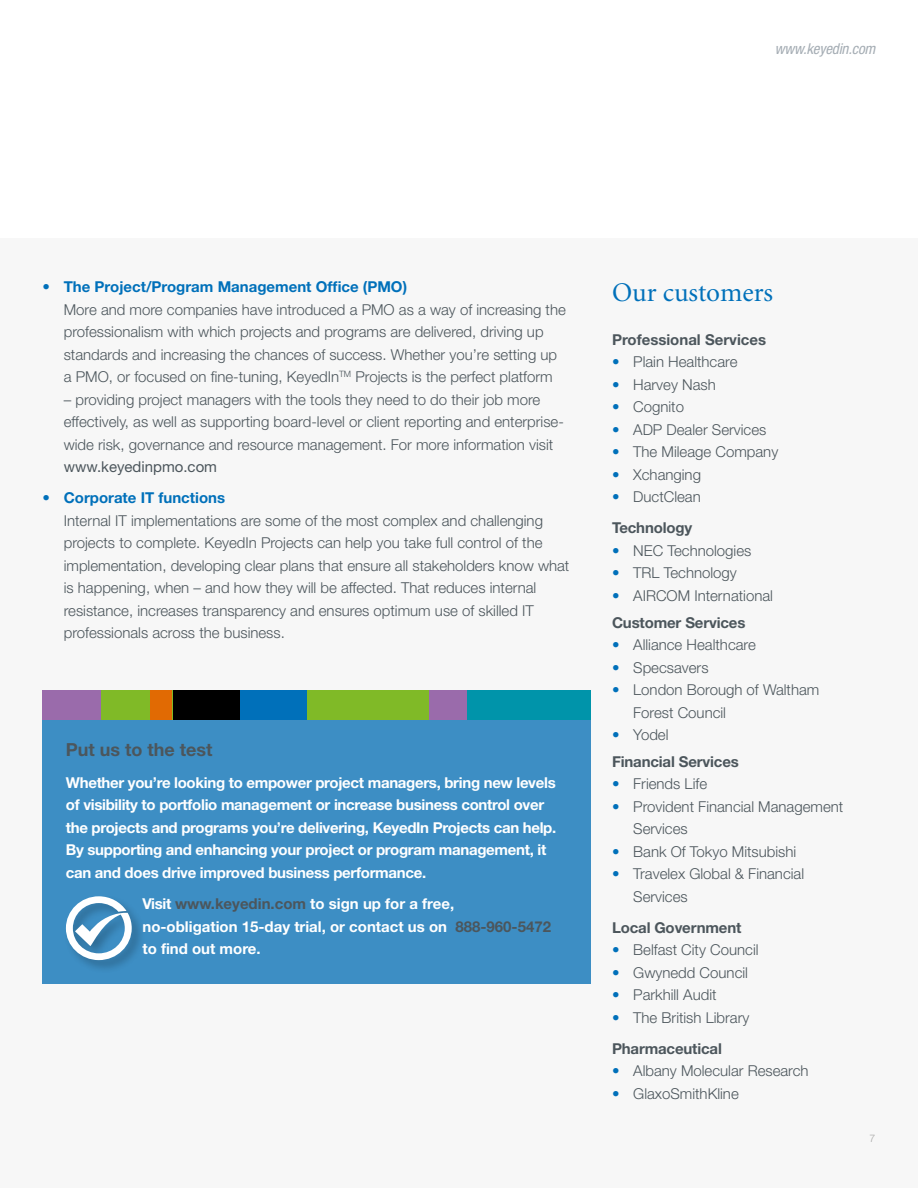
<style>
.page{position:relative;width:918px;height:1188px;background:#fff}
.page>*{position:absolute;margin:0;border:0;box-sizing:border-box;transform-origin:0 0}
.t1{font:27px "Minion";color:#0070ba}
.t2{font:700 18px "Helvetica Neue";color:#4c565c}
.t3{font:300 15px/22.5px "Helvetica Neue";color:#4c565c}
.t4{font:700 15px/22.5px "Helvetica Neue";letter-spacing:-.02em;color:#fff}
.t5{font:700 15px/22.5px "Helvetica Neue";color:#fff}
.t6{font:700 15px/31px "Helvetica Neue";letter-spacing:-.01em;color:#4c565c}
.t7{font:15px "Helvetica Neue";color:#4c565c}
.t8{font:italic condensed 15px "Helvetica Neue";letter-spacing:-.01em;color:#a5adb4}
.t9{font:300 10.5px "Helvetica Neue";color:#a8a8a7}
.s1{color:#0070ba}
.s2{font-weight:700;color:#0070ba}
.s3{color:#4c565c}
.s4{font-weight:300;color:#0070ba}
.s5{font-weight:300}
.s6{font-weight:700}
</style>
<div class="page">
<div style="left:0;top:238px;width:918px;height:950px;background:#f7f7f7"></div>
<div style="left:43px;top:703px;width:548px;height:280px;background:#3d8ec4"></div>
<div style="left:99px;top:690px;width:492px;height:29px;background:#80ba27"></div>
<div style="left:43px;top:690px;width:58px;height:29px;background:#9a6bab"></div>
<div style="left:150px;top:690px;width:22px;height:29px;background:#e16a03"></div>
<div style="left:173px;top:690px;width:67px;height:29px;background:#000"></div>
<div style="left:240px;top:690px;width:67px;height:29px;background:#0070ba"></div>
<div style="left:429px;top:690px;width:38px;height:29px;background:#9a6bab"></div>
<div style="left:467px;top:690px;width:124px;height:29px;background:#0094aa"></div>
<div style="left:64px;top:894px;width:82px;height:80px;background:#000;opacity:.25"></div>
<svg style="left:66px;top:896px;width:66px;height:64px"></svg>
<p class="t8" style="left:775px;top:40px;width:102px">www.keyedin.com</p>
<p class="t3" style="left:64px;top:276px;width:504px;text-indent:-21px"><span class="s1">•</span> <span class="s2">The Project/Program Management Office (PMO)<br></span>More and more companies have introduced a PMO as a way of increasing the professionalism with which projects and programs are delivered, driving up standards and increasing the chances of success. Whether you’re setting up a PMO, or focused on fine-tuning, KeyedIn<sup>TM</sup> Projects is the perfect platform</p>
<p class="t3" style="left:64px;top:388px;width:502px">– providing project managers with the tools they need to do their job more effectively, as well as supporting board-level or client reporting and enterprise&shy;wide risk, governance and resource management. For more information visit</p>
<p class="t7" style="left:64px;top:458px;width:155px">www.keyedinpmo.com</p>
<p class="t3" style="left:64px;top:487px;width:507px;text-indent:-21px"><span class="s1">•</span> <span class="s2">Corporate IT functions<br></span>Internal IT implementations are some of the most complex and challenging projects to complete. KeyedIn Projects can help you take full control of the implementation, developing clear plans that ensure all stakeholders know what is happening, when – and how they will be affected. That reduces internal resistance, increases transparency and ensures optimum use of skilled IT professionals across the business.</p>
<p class="t2" style="left:66px;top:739px;width:148px">Put us to the test</p>
<p class="t4" style="left:66px;top:771px;width:492px">Whether you’re looking to empower project managers, bring new levels of visibility to portfolio management or increase business control over the projects and programs you’re delivering, KeyedIn Projects can help.<br>By supporting and enhancing your project or program management, it can and does drive improved business performance.</p>
<p class="t5" style="left:142px;top:892px;width:410px">Visit <span class="s3">www.keyedin.com</span> to sign up for a free, no-obligation 15-day trial, or contact us on <span class="s3">888-960-5472 </span>to find out more.</p>
<h1 class="t1" style="left:612px;top:279px;width:163px">Our customers</h1>
<p class="t6" style="left:612px;top:324px;width:156px">Professional Services</p>
<p class="t3" style="left:612px;top:350px;width:127px"><span class="s1">•</span> Plain Healthcare</p>
<p class="t3" style="left:612px;top:373px;width:105px"><span class="s1">•</span> Harvey Nash</p>
<p class="t3" style="left:612px;top:395px;width:74px"><span class="s1">•</span> Cognito</p>
<p class="t3" style="left:612px;top:418px;width:156px"><span class="s1">•</span> ADP Dealer Services</p>
<p class="t3" style="left:612px;top:440px;width:168px"><span class="s1">•</span> The Mileage Company</p>
<p class="t3" style="left:612px;top:463px;width:91px"><span class="s1">•</span> Xchanging</p>
<p class="t6" style="left:612px;top:481px;width:90px"><span class="s4">•</span> <span class="s5">DuctClean<br></span>Technology</p>
<p class="t3" style="left:612px;top:539px;width:141px"><span class="s1">•</span> NEC Technologies</p>
<p class="t3" style="left:612px;top:561px;width:126px"><span class="s1">•</span> TRL Technology</p>
<p class="t3" style="left:612px;top:582px;width:162px;line-height:26.7px"><span class="s1">•</span> AIRCOM International<br><span class="s6">Customer Services</span></p>
<p class="t3" style="left:612px;top:633px;width:145px"><span class="s1">•</span> Alliance Healthcare</p>
<p class="t3" style="left:612px;top:656px;width:98px"><span class="s1">•</span> Specsavers</p>
<p class="t3" style="left:633px;top:678px;width:188px;text-indent:-21px"><span class="s1">•</span> London Borough of Waltham<br>Forest Council</p>
<p class="t6" style="left:612px;top:721px;width:128px;line-height:26.7px"><span class="s4">•</span> <span class="s5">Yodel<br></span>Financial Services</p>
<p class="t3" style="left:612px;top:772px;width:97px"><span class="s1">•</span> Friends Life</p>
<p class="t3" style="left:633px;top:795px;width:212px;text-indent:-21px"><span class="s1">•</span> Provident Financial Management<br>Services</p>
<p class="t3" style="left:612px;top:840px;width:186px"><span class="s1">•</span> Bank Of Tokyo Mitsubishi</p>
<p class="t3" style="left:633px;top:862px;width:172px;text-indent:-21px"><span class="s1">•</span> Travelex Global &amp; Financial<br>Services</p>
<p class="t6" style="left:612px;top:912px;width:131px">Local Government</p>
<p class="t3" style="left:612px;top:938px;width:148px"><span class="s1">•</span> Belfast City Council</p>
<p class="t3" style="left:612px;top:961px;width:138px"><span class="s1">•</span> Gwynedd Council</p>
<p class="t3" style="left:612px;top:983px;width:106px"><span class="s1">•</span> Parkhill Audit</p>
<p class="t3" style="left:612px;top:1002px;width:139px;line-height:31px"><span class="s1">•</span> The British Library<br><span class="s6">Pharmaceutical</span></p>
<p class="t3" style="left:612px;top:1059px;width:198px"><span class="s1">•</span> Albany Molecular Research</p>
<p class="t3" style="left:612px;top:1082px;width:128px"><span class="s1">•</span> GlaxoSmithKline</p>
<p class="t9" style="left:870px;top:1132px;width:7px">7</p>
</div>
